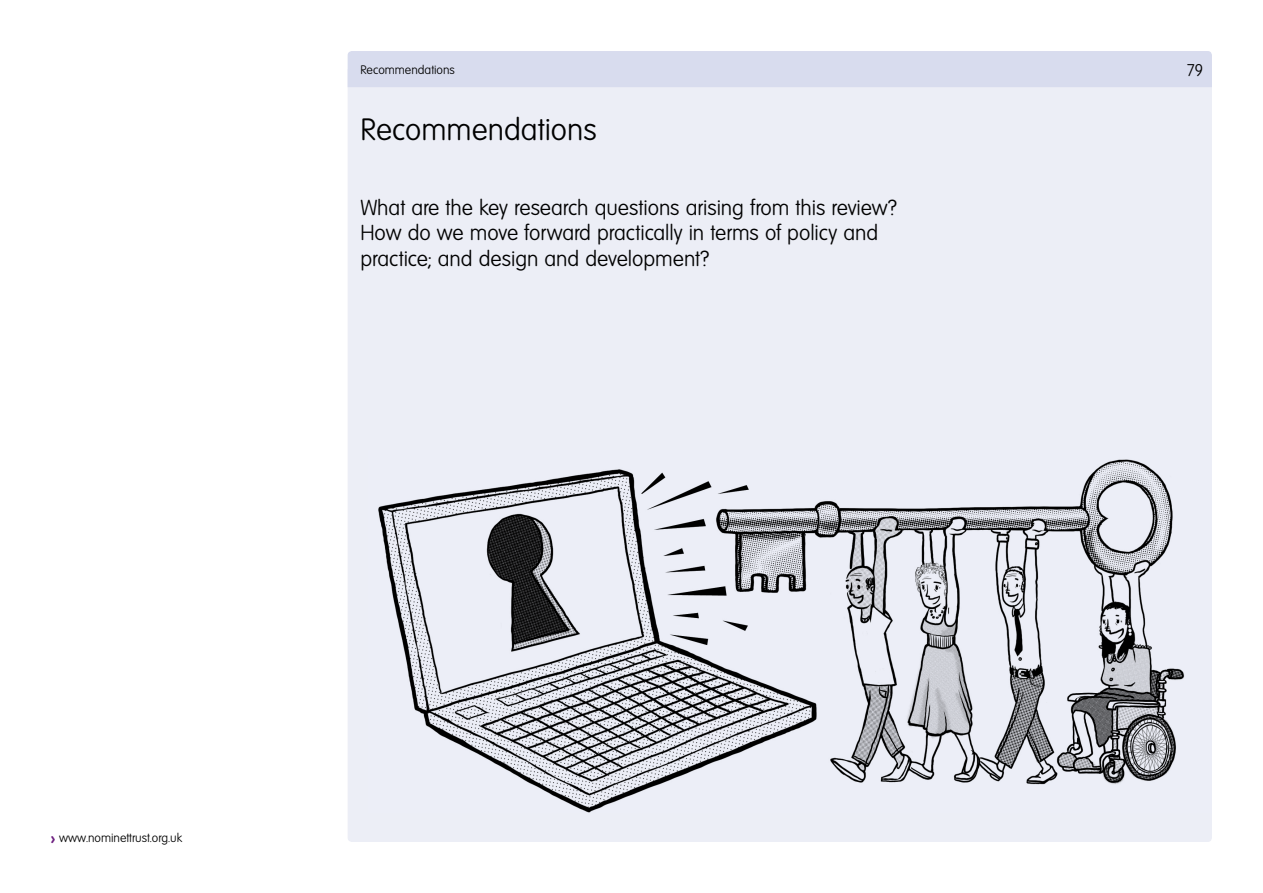
<style>
.page{position:relative;width:1263px;height:893px;background:#fff}
.page>*{position:absolute;margin:0;border:0;box-sizing:border-box;transform-origin:0 0}
.t1{font:300 30px "Volkswagen TS";color:#000}
.t2{font:300 21px/25.5px "Volkswagen TS";letter-spacing:-.005em;color:#000}
.t3{font:300 16.5px "Volkswagen TS";color:#000}
.t4{font:300 12px "Volkswagen TS";color:#000}
.s1{font-weight:600;font-size:16.5px;color:#6d1f80}
</style>
<div class="page">
<div style="left:348px;top:87px;width:864px;height:755px;background:#eceef6"></div>
<img style="left:369px;top:451px;width:843px;height:361px">
<div style="left:348px;top:51px;width:864px;height:36px;background:#d8dcee"></div>
<p class="t4" style="left:360px;top:63px;width:96px">Recommendations</p>
<p class="t3" style="left:1187px;top:60px;width:18px">79</p>
<h1 class="t1" style="left:360px;top:113px;width:238px">Recommendations</h1>
<p class="t2" style="left:360px;top:195px;width:538px">What are the key research questions arising from this review?<br>How do we move forward practically in terms of policy and practice; and design and development?</p>
<p class="t4" style="left:51px;top:831px;width:133px"><span class="s1">&gt;</span> www.nominettrust.org.uk</p>
</div>
